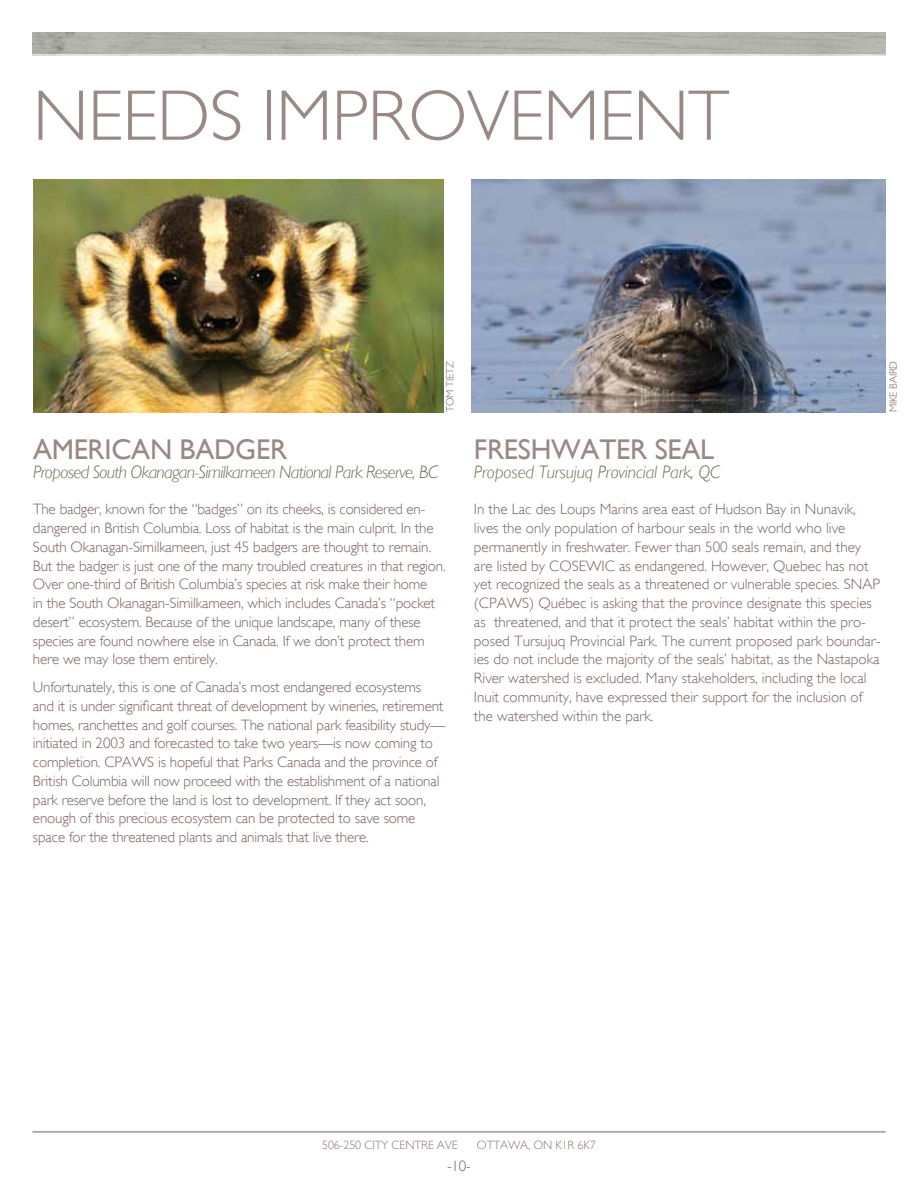
<style>
.page{position:relative;width:918px;height:1188px;background:#fff}
.page>*{position:absolute;margin:0;border:0;box-sizing:border-box;transform-origin:0 0}
.t1{font:300 72px "Gill Sans";color:#998985}
.t2{font:28.5px "Gill Sans";letter-spacing:-.01em;color:#998985}
.t3{font:italic 300 18px "Gill Sans";letter-spacing:-.04em;color:#6c6e4f}
.t4{font:italic 300 18px "Gill Sans";letter-spacing:-.01em;color:#6c6e4f}
.t5{font:300 15px/18.8px "Gill Sans";letter-spacing:-.01em;color:#77625d}
.t6{font:300 12px "Gill Sans";letter-spacing:-.01em;color:#887571}
.t7{font:300 10.5px "Gill Sans";color:#77625d}
</style>
<div class="page">
<hr style="left:32px;top:1131px;width:854px;height:1px;background:#77625d">
<img style="left:33px;top:180px;width:410px;height:232px">
<img style="left:472px;top:180px;width:414px;height:232px">
<h1 class="t1" style="left:33px;top:74px;width:42px">needs</h1>
<h1 class="t1" style="left:262px;top:74px;width:250px">im provemen</h1>
<h1 class="t1" style="left:688px;top:74px;width:43px">t</h1>
<p class="t7" style="left:444px;top:412px;width:52px;rotate:-90deg">Tom Tietz</p>
<h2 class="t2" style="left:33px;top:433px;width:256px">AM ERICAN BADGER</h2>
<p class="t3" style="left:33px;top:461px;width:406px">Proposed South Okanagan-Similkameen National Park Reserve, BC</p>
<p class="t5" style="left:33px;top:500px;width:414px">The badger, known for the “badges” on its cheeks, is considered en&shy;dangered in British Columbia. Loss of habitat is the main culprit. In the South Okanagan-Similkameen, just 45 badgers are thought to remain.<br>But the badger is just one of the many troubled creatures in that region.<br>Over one-third of British Columbia’s species at risk make their home<br>in the South Okanagan-Similkameen, which includes Canada’s “pocket desert” ecosystem. Because of the unique landscape, many of these species are found nowhere else in Canada. If we don’t protect them here we may lose them entirely.</p>
<p class="t5" style="left:33px;top:678px;width:414px">Unfortunately, this is one of Canada’s most endangered ecosystems and it is under significant threat of development by wineries, retirement homes, ranchettes and golf courses. The national park feasibility study— initiated in 2003 and forecasted to take two years—is now coming to completion. CPAWS is hopeful that Parks Canada and the province of British Columbia will now proceed with the establishment of a national park reserve before the land is lost to development. If they act soon, enough of this precious ecosystem can be protected to save some space for the threatened plants and animals that live there.</p>
<p class="t7" style="left:887px;top:412px;width:52px;rotate:-90deg">Mike baird</p>
<h2 class="t2" style="left:474px;top:433px;width:242px">FRESHWATER SEAL</h2>
<p class="t4" style="left:474px;top:461px;width:248px">Proposed Tursujuq Provincial Park, QC</p>
<p class="t5" style="left:474px;top:500px;width:408px">In the Lac des Loups Marins area east of Hudson Bay in Nunavik, lives the only population of harbour seals in the world who live permanently in freshwater. Fewer than 500 seals remain, and they are listed by COSEWIC as endangered. However, Quebec has not yet recognized the seals as a threatened or vulnerable species. SNAP (CPAWS) Québec is asking that the province designate this species as threatened, and that it protect the seals’ habitat within the pro&shy;posed Tursujuq Provincial Park. The current proposed park boundar&shy;ies do not include the majority of the seals’ habitat, as the Nastapoka River watershed is excluded. Many stakeholders, including the local Inuit community, have expressed their support for the inclusion of the watershed within the park.</p>
<p class="t6" style="left:322px;top:1138px;width:78px">506-250 City Cen</p>
<p class="t6" style="left:414px;top:1138px;width:38px">tre Ave</p>
<p class="t6" style="left:477px;top:1138px;width:34px">Ottawa</p>
<p class="t6" style="left:528px;top:1138px;width:69px">, ON K1R 6K7</p>
<p class="t5" style="left:447px;top:1157px;width:25px">-10-</p>
</div>
